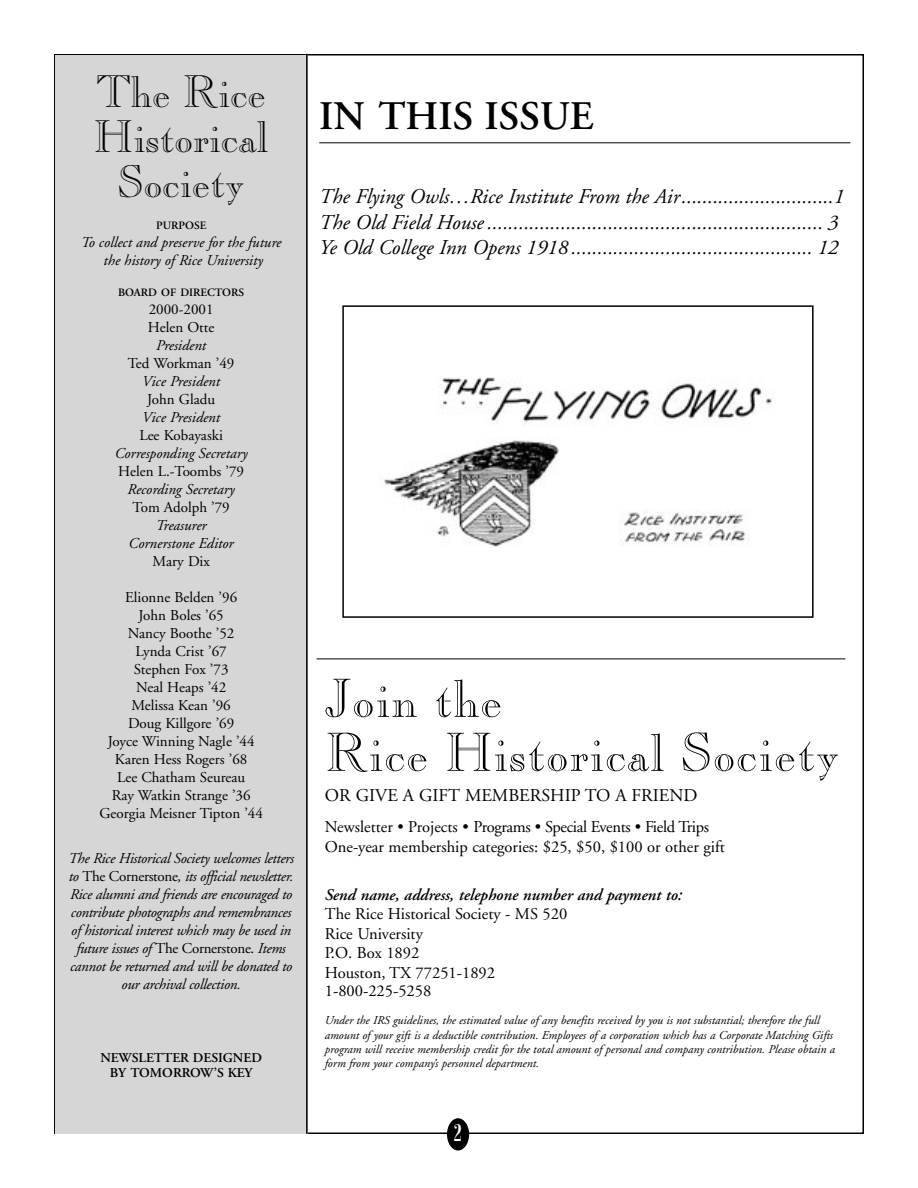
<style>
.page{position:relative;width:918px;height:1188px;background:#fff}
.page>*{position:absolute;margin:0;border:0;box-sizing:border-box;transform-origin:0 0}
.t1{font:54px "Caslon Open Face";color:#000}
.t2{font:45px/45px "Caslon Open Face";letter-spacing:-.02em;color:#000;text-align:center}
.t3{font:600 40.5px "Adobe Garamond";color:#000}
.TABLE_OF_CONTENTS{font:italic 21px "Adobe Garamond";color:#000}
.t4{font:21px "Corvinus Skyline";color:#fff}
.t5{font:18px "Adobe Garamond";color:#000}
.t6{font:16.5px "Adobe Garamond";color:#000}
.t7{font:16.5px "Adobe Garamond";letter-spacing:-.02em;color:#000}
.t8{font:italic 600 16.5px "Adobe Garamond";color:#000}
.t9{font:15px "Adobe Garamond";color:#000}
.t10{font:italic 15px/18px "Adobe Garamond";letter-spacing:-.02em;color:#000;text-align:center}
.t11{font:italic 15px "Adobe Garamond";color:#000}
.t12{font:600 13.5px "Adobe Garamond";color:#000}
.t13{font:italic 12px/14.2px "Adobe Garamond";color:#000}
.t14{font:600 11.25px "Adobe Garamond";color:#000}
.s1{font-style:normal}
</style>
<div class="page">
<div style="left:447px;top:1118px;width:22px;height:32px;background:#000;border-radius:50%"></div>
<div style="left:55px;top:55px;width:253px;height:1078px;background:#d6d6d6"></div>
<hr style="left:306px;top:54px;width:2px;height:1080px;background:#000">
<hr style="left:317px;top:659px;width:528px;height:1px;background:#000">
<hr style="left:319px;top:142px;width:531px;height:1px;background:#000">
<img style="left:384px;top:377px;width:388px;height:170px">
<div style="left:342px;top:305px;width:472px;height:313px;border:2px solid #000"></div>
<p class="t2" style="left:96px;top:69px;width:172px">The Rice</p>
<p class="t2" style="left:94px;top:114px;width:177px">Historical<br>Society</p>
<p class="t14" style="left:156px;top:219px;width:52px">PURPOSE</p>
<p class="t11" style="left:81px;top:234px;width:202px">To collect and preserve for the future</p>
<p class="t11" style="left:104px;top:252px;width:161px">the history of Rice University</p>
<p class="t14" style="left:118px;top:286px;width:127px">BOARD OF DIRECTORS</p>
<p class="t9" style="left:149px;top:301px;width:66px">2000-2001</p>
<p class="t9" style="left:148px;top:319px;width:68px">Helen Otte</p>
<p class="t11" style="left:156px;top:337px;width:52px">President</p>
<p class="t9" style="left:128px;top:355px;width:108px">Ted Workman ’49</p>
<p class="t11" style="left:142px;top:373px;width:79px">Vice President</p>
<p class="t9" style="left:147px;top:391px;width:69px">John Gladu</p>
<p class="t11" style="left:142px;top:409px;width:79px">Vice President</p>
<p class="t9" style="left:139px;top:427px;width:85px">Lee Kobayaski</p>
<p class="t11" style="left:115px;top:445px;width:134px">Corresponding Secretary</p>
<p class="t9" style="left:118px;top:463px;width:127px">Helen L.-Toombs ’79</p>
<p class="t11" style="left:128px;top:481px;width:109px">Recording Secretary</p>
<p class="t9" style="left:133px;top:499px;width:99px">Tom Adolph ’79</p>
<p class="t11" style="left:156px;top:517px;width:53px">Treasurer</p>
<p class="t11" style="left:129px;top:535px;width:107px">Cornerstone Editor</p>
<p class="t9" style="left:153px;top:553px;width:59px">Mary Dix</p>
<p class="t9" style="left:125px;top:589px;width:113px">Elionne Belden ’96</p>
<p class="t9" style="left:139px;top:607px;width:87px">John Boles ’65</p>
<p class="t9" style="left:128px;top:625px;width:108px">Nancy Boothe ’52</p>
<p class="t9" style="left:136px;top:643px;width:93px">Lynda Crist ’67</p>
<p class="t9" style="left:134px;top:661px;width:96px">Stephen Fox ’73</p>
<p class="t9" style="left:136px;top:679px;width:92px">Neal Heaps ’42</p>
<p class="t9" style="left:132px;top:697px;width:101px">Melissa Kean ’96</p>
<p class="t9" style="left:128px;top:715px;width:108px">Doug Killgore ’69</p>
<p class="t9" style="left:108px;top:733px;width:148px">Joyce Winning Nagle ’44</p>
<p class="t9" style="left:115px;top:751px;width:134px">Karen Hess Rogers ’68</p>
<p class="t9" style="left:117px;top:769px;width:130px">Lee Chatham Seureau</p>
<p class="t9" style="left:112px;top:787px;width:140px">Ray Watkin Strange ’36</p>
<p class="t9" style="left:99px;top:805px;width:165px">Georgia Meisner Tipton ’44</p>
<p class="t10" style="left:68px;top:850px;width:227px">The Rice Historical Society welcomes letters to <span class="s1">The Cornerstone</span>, its official newsletter.<br>Rice alumni and friends are encouraged to contribute photographs and remembrances of historical interest which may be used in future issues of <span class="s1">The Cornerstone.</span> Items cannot be returned and will be donated to our archival collection.</p>
<p class="t12" style="left:100px;top:1050px;width:163px">NEWSLETTER DESIGNED</p>
<p class="t12" style="left:110px;top:1065px;width:144px">BY TOMORROW’S KEY</p>
<p class="t3" style="left:319px;top:94px;width:276px">IN THIS ISSUE</p>
<p class="TABLE_OF_CONTENTS" style="left:319px;top:185px;width:527px">The Flying Owls…Rice Institute From the Air .............................1</p>
<p class="TABLE_OF_CONTENTS" style="left:319px;top:211px;width:521px">The Old Field House ................................................................ 3</p>
<p class="TABLE_OF_CONTENTS" style="left:319px;top:236px;width:521px">Ye Old College Inn Opens 1918 .............................................. 12</p>
<p class="t1" style="left:325px;top:666px;width:179px">Join the</p>
<p class="t1" style="left:325px;top:720px;width:516px">Rice Historical Society</p>
<p class="t5" style="left:325px;top:786px;width:374px">OR GIVE A GIFT MEMBERSHIP TO A FRIEND</p>
<p class="t7" style="left:325px;top:818px;width:386px">Newsletter • Projects • Programs • Special Events • Field Trips</p>
<p class="t6" style="left:325px;top:838px;width:402px">One-year membership categories: $25, $50, $100 or other gift</p>
<p class="t8" style="left:325px;top:886px;width:359px">Send name, address, telephone number and payment to:</p>
<p class="t6" style="left:325px;top:905px;width:244px">The Rice Historical Society - MS 520</p>
<p class="t6" style="left:325px;top:925px;width:100px">Rice University</p>
<p class="t6" style="left:325px;top:944px;width:96px">P.O. Box 1892</p>
<p class="t6" style="left:325px;top:964px;width:172px">Houston, TX 77251-1892</p>
<p class="t6" style="left:325px;top:982px;width:108px">1-800-225-5258</p>
<p class="t13" style="left:325px;top:1014px;width:512px">Under the IRS guidelines, the estimated value of any benefits received by you is not substantial; therefore the full amount of your gift is a deductible contribution. Employees of a corporation which has a Corporate Matching Gifts program will receive membership credit for the total amount of personal and company contribution. Please obtain a form from your company’s personnel department.</p>
<p class="t4" style="left:453px;top:1122px;width:10px">2</p>
</div>
